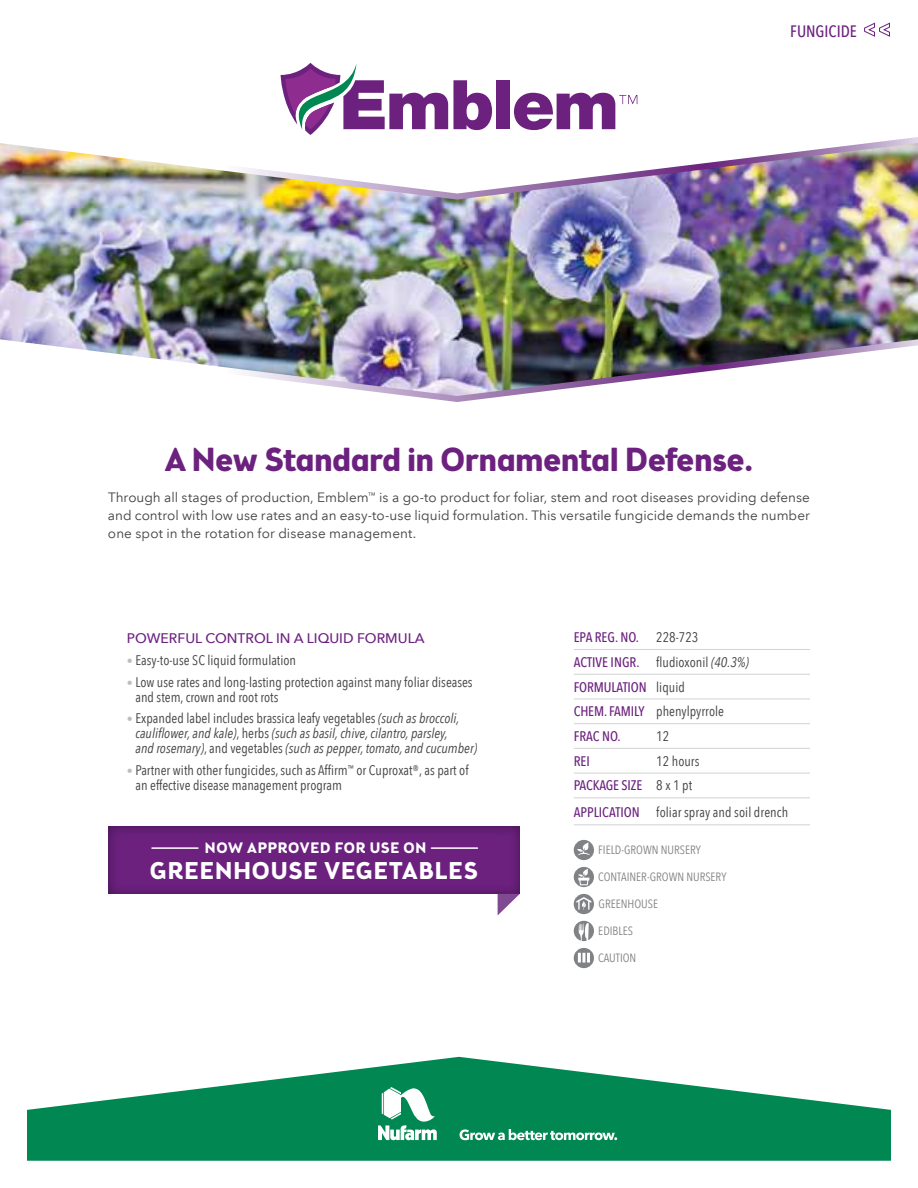
<style>
.page{position:relative;width:918px;height:1188px;background:#fff}
.page>*{position:absolute;margin:0;border:0;box-sizing:border-box;transform-origin:0 0}
.t1{font:700 33px "Brooklyn Samuels Five";color:#6c217f}
.t2{font:700 24px "Brooklyn Samuels Five";letter-spacing:.04em;color:#fff}
.t3{font:500 condensed 16.5px "Avenir Next LT Pro";color:#6c217f}
.t4{font:700 15px "Brooklyn Samuels Five";letter-spacing:.045em;color:#fff}
.t5{font:condensed 13.8px/15px "Avenir Next LT Pro";color:#414042}
.t6{font:italic condensed 13.8px/15px "Avenir Next LT Pro";color:#414042}
.t7{font:500 condensed 13.8px/24.8px "Avenir Next LT Pro";letter-spacing:-.005em;color:#6c217f}
.t8{font:500 13.8px "Avenir Next LT Pro";color:#6c217f}
.t9{font:13.5px/18px "Avenir Next LT Pro";letter-spacing:.01em;color:#414042;text-align:justify}
.t10{font:condensed 12px "Avenir Next LT Pro";color:#808285}
.s1{font-size:12px;color:#bcbec0}
.s2{font-style:normal;font-size:12px;color:#bcbec0}
.s3{font-style:normal}
.s4{font-weight:400;color:#414042}
.s5{font-weight:400;font-style:italic;color:#414042}
.s6{font-weight:500;color:#6c217f}
</style>
<div class="page">
<hr style="left:574px;top:649px;width:236px;height:1px;background:#d1d3d4">
<hr style="left:574px;top:674px;width:236px;height:1px;background:#d1d3d4">
<hr style="left:574px;top:699px;width:236px;height:1px;background:#d1d3d4">
<hr style="left:574px;top:723px;width:236px;height:1px;background:#d1d3d4">
<hr style="left:574px;top:748px;width:236px;height:1px;background:#d1d3d4">
<hr style="left:574px;top:773px;width:236px;height:1px;background:#d1d3d4">
<hr style="left:574px;top:797px;width:236px;height:1px;background:#d1d3d4">
<hr style="left:574px;top:824px;width:236px;height:1px;background:#d1d3d4">
<svg style="left:574px;top:840px;width:20px;height:20px"></svg>
<svg style="left:574px;top:867px;width:20px;height:20px"></svg>
<svg style="left:574px;top:894px;width:20px;height:20px"></svg>
<svg style="left:574px;top:921px;width:20px;height:20px"></svg>
<svg style="left:574px;top:948px;width:20px;height:20px"></svg>
<svg style="left:864px;top:22px;width:26px;height:15px"></svg>
<img style="left:0;top:137px;width:918px;height:265px">
<svg style="left:27px;top:1057px;width:864px;height:104px;fill:#008752"></svg>
<svg style="left:378px;top:1087px;width:59px;height:53px"></svg>
<svg style="left:460px;top:1129px;width:157px;height:11px"></svg>
<div style="left:496px;top:80px;width:14px;height:49px;background:#6c217f"></div>
<svg style="left:514px;top:93px;width:123px;height:37px"></svg>
<svg style="left:281px;top:63px;width:211px;height:72px"></svg>
<div style="left:105px;top:825px;width:416px;height:71px;background:#000;opacity:.4"></div>
<svg style="left:498px;top:894px;width:22px;height:21px"></svg>
<hr style="left:431px;top:847px;width:46px;height:2px;background:#fff">
<hr style="left:152px;top:847px;width:46px;height:2px;background:#fff">
<p class="t3" style="left:790px;top:21px;width:66px">FUNGICIDE</p>
<h1 class="t1" style="left:165px;top:440px;width:590px">A NEW STANDARD IN ORNAMENTAL DEFENSE.</h1>
<p class="t9" style="left:108px;top:488px;width:704px">Through all stages of production, Emblem<sup>™</sup> is a go-to product for foliar, stem and root diseases providing defense and control with low use rates and an easy-to-use liquid formulation. This versatile fungicide demands the number one spot in the rotation for disease management.</p>
<p class="t8" style="left:127px;top:630px;width:299px">POWERFUL CONTROL IN A LIQUID FORMULA</p>
<p class="t5" style="left:127px;top:653px;width:171px"><span class="s1">•</span> Easy-to-use SC liquid formulation</p>
<p class="t5" style="left:135px;top:674px;width:339px;text-indent:-9px"><span class="s1">•</span> Low use rates and long-lasting protection against many foliar diseases and stem, crown and root rots</p>
<p class="t6" style="left:135px;top:711px;width:343px;text-indent:-9px"><span class="s2">•</span> <span class="s3">Expanded label includes brassica leafy vegetables</span> (such as broccoli, cauliflower, and kale)<span class="s3">, herbs</span> (such as basil, chive, cilantro, parsley,<br>and rosemary)<span class="s3">, and vegetables</span> (such as pepper, tomato, and cucumber)</p>
<p class="t5" style="left:135px;top:763px;width:335px;text-indent:-9px"><span class="s1">•</span> Partner with other fungicides, such as Affirm<sup>™</sup> or Cuproxat®, as part of an effective disease management program</p>
<p class="t4" style="left:205px;top:839px;width:211px">NOW APPROVED FOR USE ON</p>
<h2 class="t2" style="left:150px;top:856px;width:326px">GREEN HOUSE VEGETABLES</h2>
<p class="t7" style="left:574px;top:625px;width:177px">EPA REG. NO. <span class="s4">228-723<br></span>ACTIVE INGR. <span class="s4">fludioxonil</span> <span class="s5">(40.3%)<br></span>FORMULATION <span class="s4">liquid<br></span>CHEM. FAMILY <span class="s4">phenylpyrrole<br></span>FRAC NO.</p>
<p class="t5" style="left:656px;top:729px;width:15px">12</p>
<p class="t5" style="left:574px;top:749px;width:127px;line-height:24.8px;text-indent:83px">12 hours<br><span class="s6">PACKAGE SIZE</span> 8 x 1 pt</p>
<p class="t5" style="left:574px;top:805px;width:216px"><span class="s6">APPLICATION</span> foliar spray and soil drench</p>
<p class="t10" style="left:598px;top:843px;width:104px">FIELD-GROWN NURSERY</p>
<p class="t10" style="left:598px;top:870px;width:130px">CONTAINER-GROWN NURSERY</p>
<p class="t10" style="left:599px;top:897px;width:61px">GREENHOUSE</p>
<p class="t10" style="left:598px;top:924px;width:36px">EDIBLES</p>
<p class="t10" style="left:598px;top:951px;width:40px">CAUTION</p>
<p class="t7" style="left:574px;top:748px;width:15px">REI</p>
</div>
